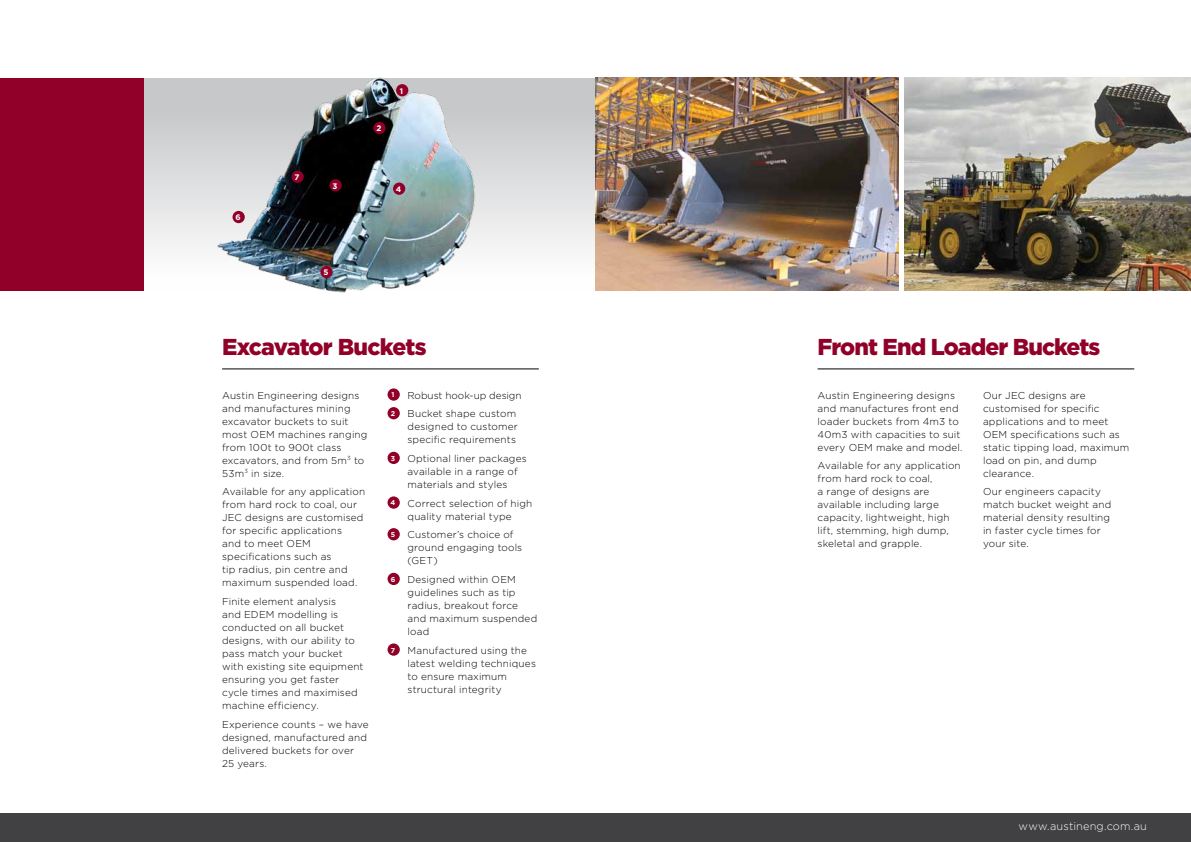
<style>
.page{position:relative;width:1191px;height:842px;background:#fff}
.page>*{position:absolute;margin:0;border:0;box-sizing:border-box;transform-origin:0 0}
.t1{font:900 23px "Gotham";letter-spacing:-.04em;color:#910028}
.t2{font:300 11px "Gotham";letter-spacing:.015em;color:#fff}
.t3{font:300 10px/13px "Gotham";letter-spacing:.015em;color:#000}
.t4{font:700 8px "Gotham";color:#fff}
.t5{font:700 7px "Gotham";color:#fff}
.s1{font-weight:700;font-size:7px;color:#fff}
</style>
<div class="page">
<div style="left:0;top:814px;width:1191px;height:28px;background:#414042"></div>
<hr style="left:222px;top:369px;width:317px;height:1px;background:#000">
<svg style="left:387px;top:388px;width:13px;height:13px"></svg>
<div style="left:387px;top:407px;width:13px;height:12px;background:#910028;border-radius:50%"></div>
<div style="left:387px;top:452px;width:13px;height:12px;background:#910028;border-radius:50%"></div>
<svg style="left:387px;top:496px;width:13px;height:13px"></svg>
<div style="left:387px;top:528px;width:13px;height:12px;background:#910028;border-radius:50%"></div>
<div style="left:387px;top:573px;width:13px;height:12px;background:#910028;border-radius:50%"></div>
<svg style="left:387px;top:643px;width:13px;height:13px"></svg>
<div style="left:144px;top:78px;width:451px;height:213px;background:linear-gradient(to bottom,#bfc0c3,#fff)"></div>
<img style="left:210px;top:77px;width:278px;height:216px">
<div style="left:291px;top:171px;width:13px;height:12px;background:#910028;border-radius:50%"></div>
<div style="left:373px;top:122px;width:12px;height:12px;background:#910028;border-radius:50%"></div>
<div style="left:232px;top:211px;width:13px;height:12px;background:#910028;border-radius:50%"></div>
<div style="left:320px;top:266px;width:13px;height:12px;background:#910028;border-radius:50%"></div>
<div style="left:393px;top:183px;width:12px;height:12px;background:#910028;border-radius:50%"></div>
<div style="left:329px;top:179px;width:13px;height:12px;background:#910028;border-radius:50%"></div>
<div style="left:396px;top:84px;width:12px;height:12px;background:#910028;border-radius:50%"></div>
<div style="left:0;top:78px;width:144px;height:213px;background:#910028"></div>
<hr style="left:817px;top:369px;width:317px;height:1px;background:#000">
<img style="left:595px;top:78px;width:304px;height:213px">
<img style="left:904px;top:78px;width:287px;height:213px">
<p class="t4" style="left:235px;top:213px;width:7px">6</p>
<p class="t4" style="left:294px;top:173px;width:6px">7</p>
<p class="t4" style="left:332px;top:181px;width:6px">3</p>
<p class="t4" style="left:323px;top:268px;width:7px">5</p>
<p class="t4" style="left:376px;top:124px;width:6px">2</p>
<p class="t4" style="left:400px;top:86px;width:5px">1</p>
<p class="t4" style="left:396px;top:185px;width:7px">4</p>
<h1 class="t1" style="left:222px;top:333px;width:206px">Excavator Buckets</h1>
<p class="t3" style="left:222px;top:388px;width:147px">Austin Engineering designs and manufactures mining excavator buckets to suit most OEM machines ranging from 100t to 900t class excavators, and from 5m<sup>3</sup> to<br>53m<sup>3</sup> in size.</p>
<p class="t3" style="left:222px;top:485px;width:145px">Available for any application from hard rock to coal, our<br>JEC designs are customised for specific applications<br>and to meet OEM specifications such as<br>tip radius, pin centre and maximum suspended load.</p>
<p class="t3" style="left:222px;top:595px;width:143px">Finite element analysis<br>and EDEM modelling is conducted on all bucket designs, with our ability to pass match your bucket with existing site equipment ensuring you get faster cycle times and maximised machine efficiency.</p>
<p class="t3" style="left:222px;top:717px;width:148px">Experience counts – we have designed, manufactured and delivered buckets for over<br>25 years.</p>
<p class="t3" style="left:391px;top:386px;width:132px;line-height:18.7px;text-indent:17px">Robust hook-up design<br><span class="s1">2</span> Bucket shape custom</p>
<p class="t3" style="left:407px;top:420px;width:112px">designed to customer specific requirements</p>
<p class="t3" style="left:407px;top:452px;width:121px;text-indent:-17px"><span class="s1">3</span> Optional liner packages available in a range of materials and styles</p>
<p class="t3" style="left:390px;top:496px;width:143px;text-align:center"><span class="s1">4</span> Correct selection of high quality material type</p>
<p class="t3" style="left:407px;top:528px;width:116px;text-indent:-17px"><span class="s1">5</span> Customer’s choice of ground engaging tools (GET)</p>
<p class="t3" style="left:407px;top:573px;width:131px;text-indent:-17px"><span class="s1">6</span> Designed within OEM guidelines such as tip radius, breakout force and maximum suspended load</p>
<p class="t3" style="left:407px;top:643px;width:130px;text-indent:-17px"><span class="s1">7</span> Manufactured using the latest welding techniques to ensure maximum structural integrity</p>
<p class="t5" style="left:391px;top:391px;width:4px">1</p>
<h1 class="t1" style="left:817px;top:333px;width:284px">Front End Loader Buckets</h1>
<p class="t3" style="left:817px;top:388px;width:146px">Austin Engineering designs and manufactures front end loader buckets from 4m3 to<br>40m3 with capacities to suit every OEM make and model.</p>
<p class="t3" style="left:817px;top:459px;width:145px">Available for any application from hard rock to coal,<br>a range of designs are available including large capacity, lightweight, high lift, stemming, high dump, skeletal and grapple.</p>
<p class="t3" style="left:983px;top:388px;width:148px">Our JEC designs are customised for specific applications and to meet<br>OEM specifications such as static tipping load, maximum load on pin, and dump clearance.</p>
<p class="t3" style="left:983px;top:485px;width:130px">Our engineers capacity match bucket weight and material density resulting in faster cycle times for your site.</p>
<p class="t2" style="left:1018px;top:820px;width:130px">www.austineng.com.au</p>
</div>
